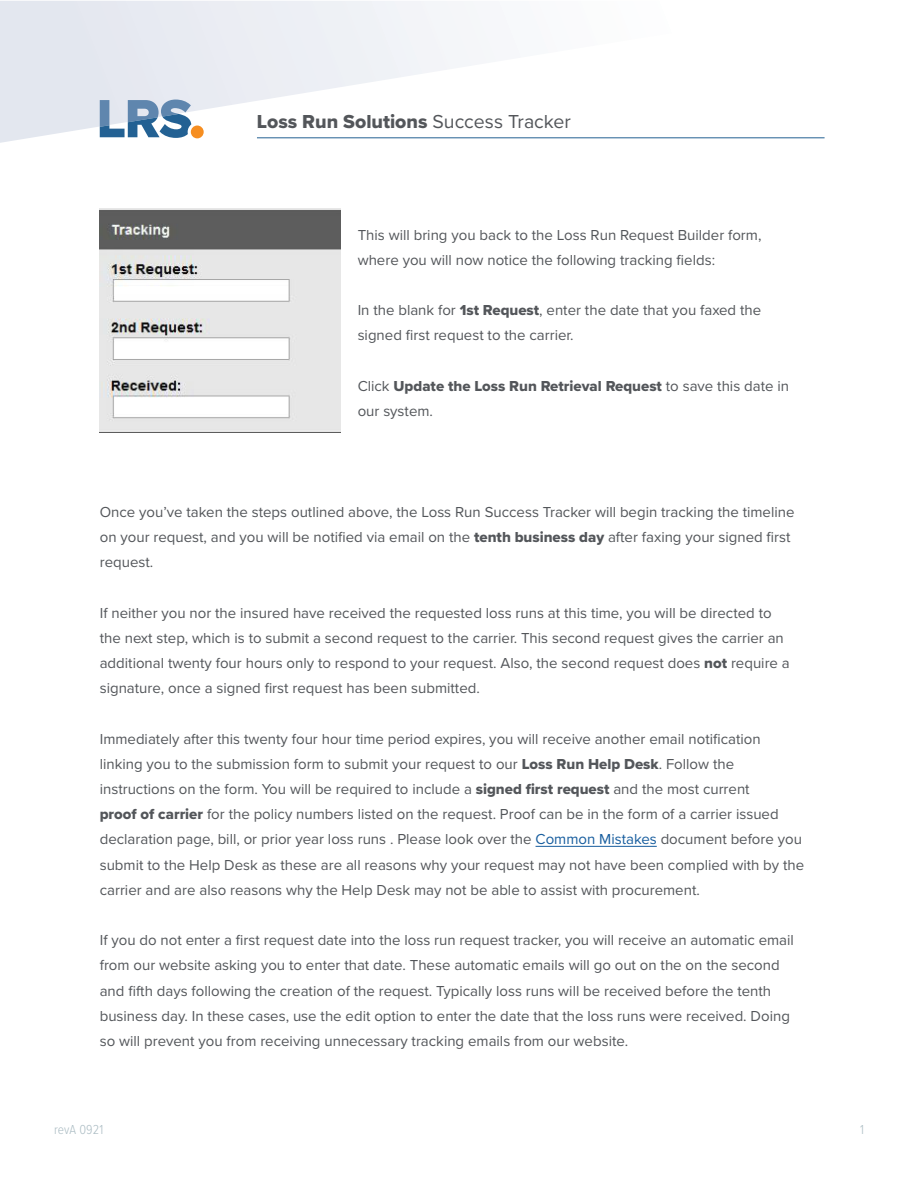
<style>
.page{position:relative;width:918px;height:1188px;background:#fff}
.page>*{position:absolute;margin:0;border:0;box-sizing:border-box;transform-origin:0 0}
.t1{font:19.5px "Proxima Nova Extrabld";color:#53565a}
.t2{font:15px/25.2px "Proxima Nova";color:#53565a}
.t3{font:15px/25.2px "Proxima Nova Extrabld";color:#53565a}
.t4{font:300 13.5px "Proxima Nova Cond";letter-spacing:.01em;color:#abbcc3}
.s1{font-family:"Proxima Nova"}
.s2{font-family:"Proxima Nova Extrabld"}
.s3{color:#175d9e}
</style>
<div class="page">
<svg style="left:0;top:1px;width:825px;height:142px"></svg>
<svg style="left:100px;top:100px;width:91px;height:38px;background:#84a4c1"></svg>
<div style="left:191px;top:126px;width:13px;height:12px;background:#f68e21;border-radius:50%"></div>
<hr style="left:536px;top:846px;width:121px;height:1px;background:#175d9e">
<img style="left:100px;top:208px;width:240px;height:224px">
<h1 class="t1" style="left:257px;top:107px;width:315px">Loss Run Solutions <span class="s1">Success Tracker</span></h1>
<p class="t2" style="left:358px;top:222px;width:405px">This will bring you back to the Loss Run Request Builder form, where you will now notice the following tracking fields:</p>
<p class="t2" style="left:358px;top:298px;width:405px">In the blank for <span class="s2">1st Request</span>, enter the date that you faxed the signed first request to the carrier.</p>
<p class="t3" style="left:358px;top:373px;width:433px"><span class="s1">Click</span> Update the Loss Run Retrieval Request <span class="s1">to save this date in our system.</span></p>
<p class="t2" style="left:100px;top:499px;width:696px">Once you’ve taken the steps outlined above, the Loss Run Success Tracker will begin tracking the timeline on your request, and you will be notified via email on the <span class="s2">tenth business day</span> after faxing your signed first request.</p>
<p class="t2" style="left:100px;top:600px;width:692px">If neither you nor the insured have received the requested loss runs at this time, you will be directed to the next step, which is to submit a second request to the carrier. This second request gives the carrier an additional twenty four hours only to respond to your request. Also, the second request does <span class="s2">not</span> require a signature, once a signed first request has been submitted.</p>
<p class="t2" style="left:100px;top:726px;width:706px">Immediately after this twenty four hour time period expires, you will receive another email notification linking you to the submission form to submit your request to our <span class="s2">Loss Run Help Desk</span>. Follow the instructions on the form. You will be required to include a <span class="s2">signed first request</span> and the most current<br><span class="s2">proof of carrier</span> for the policy numbers listed on the request. Proof can be in the form of a carrier issued declaration page, bill, or prior year loss runs . Please look over the <span class="s3">Common Mistakes</span> document before you submit to the Help Desk as these are all reasons why your request may not have been complied with by the carrier and are also reasons why the Help Desk may not be able to assist with procurement.</p>
<p class="t2" style="left:100px;top:928px;width:696px">If you do not enter a first request date into the loss run request tracker, you will receive an automatic email from our website asking you to enter that date. These automatic emails will go out on the on the second and fifth days following the creation of the request. Typically loss runs will be received before the tenth business day. In these cases, use the edit option to enter the date that the loss runs were received. Doing so will prevent you from receiving unnecessary tracking emails from our website.</p>
<p class="t4" style="left:54px;top:1120px;width:51px">revA 0921</p>
<p class="t4" style="left:860px;top:1119px;width:5px">1</p>
</div>
